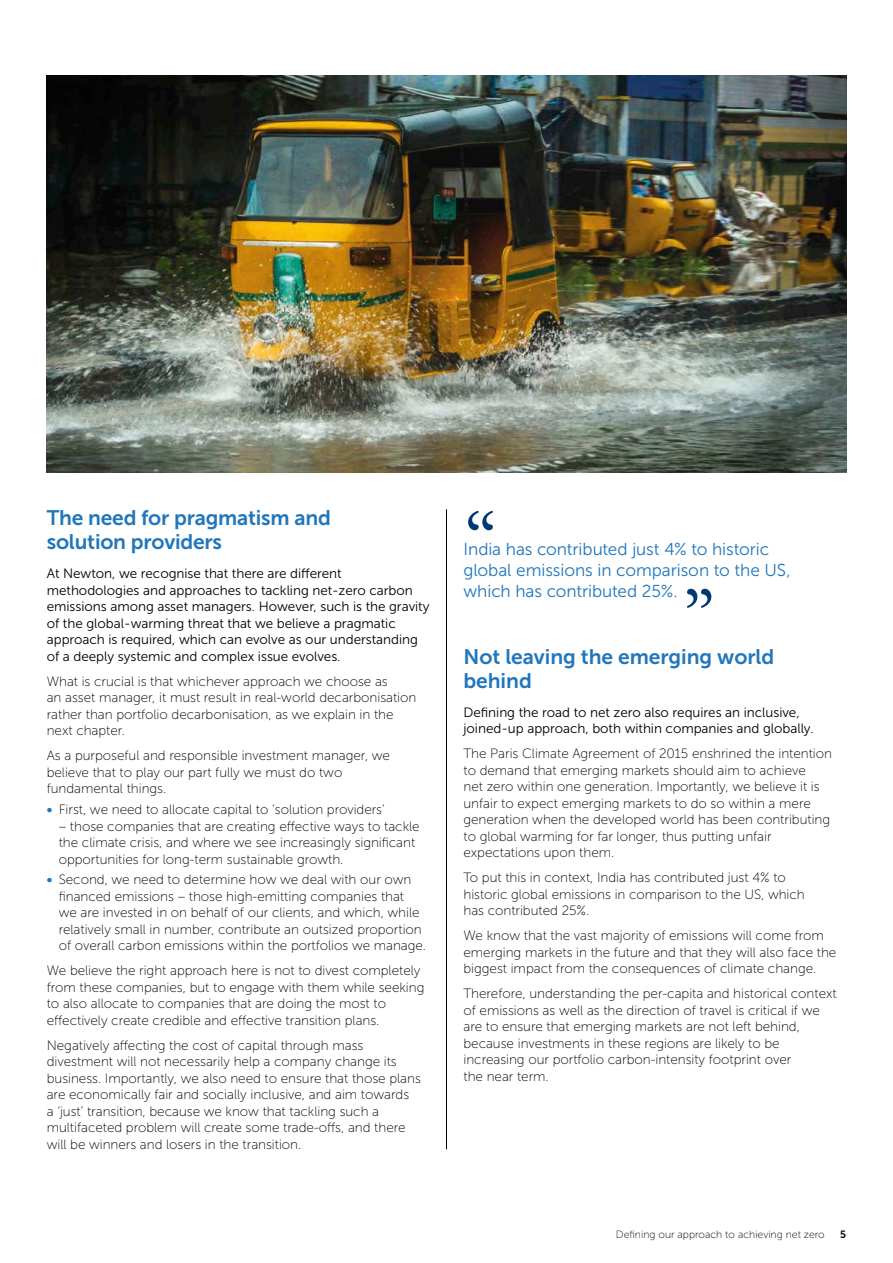
<style>
.page{position:relative;width:893px;height:1263px;background:#fff}
.page>*{position:absolute;margin:0;border:0;box-sizing:border-box;transform-origin:0 0}
.t1{font:84px "Adobe Garamond Pro";color:#003873}
.t2{font:82.5px "Adobe Garamond Pro";color:#003873}
.t3{font:21px/24px "Museo Sans 700";letter-spacing:-.01em;color:#2176bc}
.t4{font:17.25px/21px "Museo Sans 300";letter-spacing:-.005em;color:#2176bc}
.t5{font:13.5px/16.5px "Museo Sans 100";letter-spacing:-.005em;color:#000}
.t6{font:13.5px/16.5px "Museo Sans 300";letter-spacing:-.005em;color:#000}
.t7{font:10.5px "Museo Sans 100";color:#000}
.t8{font:10.5px "Museo Sans 700";color:#000}
.s1{font-family:"Museo Sans 700";color:#2176bc}
</style>
<div class="page">
<hr style="left:446px;top:509px;width:1px;height:640px;background:#000">
<img style="left:47px;top:75px;width:799px;height:397px">
<h3 class="t3" style="left:47px;top:506px;width:286px">The need for pragmatism and solution providers</h3>
<p class="t6" style="left:47px;top:565px;width:384px">At Newton, we recognise that there are different methodologies and approaches to tackling net-zero carbon emissions among asset managers. However, such is the gravity of the global-warming threat that we believe a pragmatic approach is required, which can evolve as our understanding of a deeply systemic and complex issue evolves.</p>
<p class="t5" style="left:47px;top:673px;width:371px">What is crucial is that whichever approach we choose as<br>an asset manager, it must result in real-world decarbonisation rather than portfolio decarbonisation, as we explain in the next chapter.</p>
<p class="t5" style="left:47px;top:747px;width:345px">As a purposeful and responsible investment manager, we believe that to play our part fully we must do two fundamental things.</p>
<p class="t5" style="left:47px;top:801px;width:340px"><span class="s1">•</span> First, we need to allocate capital to ‘solution providers’</p>
<p class="t5" style="left:59px;top:818px;width:362px">– those companies that are creating effective ways to tackle the climate crisis, and where we see increasingly significant opportunities for long-term sustainable growth.</p>
<p class="t5" style="left:59px;top:871px;width:369px;text-indent:-12px"><span class="s1">•</span> Second, we need to determine how we deal with our own financed emissions – those high-emitting companies that<br>we are invested in on behalf of our clients, and which, while relatively small in number, contribute an outsized proportion of overall carbon emissions within the portfolios we manage.</p>
<p class="t5" style="left:47px;top:962px;width:379px">We believe the right approach here is not to divest completely from these companies, but to engage with them while seeking to also allocate to companies that are doing the most to effectively create credible and effective transition plans.</p>
<p class="t5" style="left:47px;top:1037px;width:376px">Negatively affecting the cost of capital through mass divestment will not necessarily help a company change its business. Importantly, we also need to ensure that those plans are economically fair and socially inclusive, and aim towards<br>a ‘just’ transition, because we know that tackling such a multifaceted problem will create some trade-offs, and there will be winners and losers in the transition.</p>
<h1 class="t1" style="left:463px;top:493px;width:35px">“</h1>
<p class="t4" style="left:463px;top:539px;width:329px">India has contributed just 4% to historic global emissions in comparison to the US, which has contributed 25%.</p>
<h2 class="t2" style="left:683px;top:571px;width:35px">”</h2>
<h3 class="t3" style="left:463px;top:644px;width:312px">Not leaving the emerging world behind</h3>
<p class="t6" style="left:463px;top:704px;width:352px">Defining the road to net zero also requires an inclusive, joined-up approach, both within companies and globally.</p>
<p class="t5" style="left:463px;top:745px;width:370px">The Paris Climate Agreement of 2015 enshrined the intention to demand that emerging markets should aim to achieve<br>net zero within one generation. Importantly, we believe it is unfair to expect emerging markets to do so within a mere generation when the developed world has been contributing to global warming for far longer, thus putting unfair expectations upon them.</p>
<p class="t5" style="left:463px;top:869px;width:343px">To put this in context, India has contributed just 4% to historic global emissions in comparison to the US, which has contributed 25%.</p>
<p class="t5" style="left:463px;top:927px;width:374px">We know that the vast majority of emissions will come from emerging markets in the future and that they will also face the biggest impact from the consequences of climate change.</p>
<p class="t5" style="left:463px;top:985px;width:375px">Therefore, understanding the per-capita and historical context of emissions as well as the direction of travel is critical if we are to ensure that emerging markets are not left behind, because investments in these regions are likely to be increasing our portfolio carbon-intensity footprint over<br>the near term.</p>
<p class="t7" style="left:616px;top:1229px;width:210px">Defining our approach to achieving net zero</p>
<p class="t8" style="left:840px;top:1228px;width:7px">5</p>
</div>
